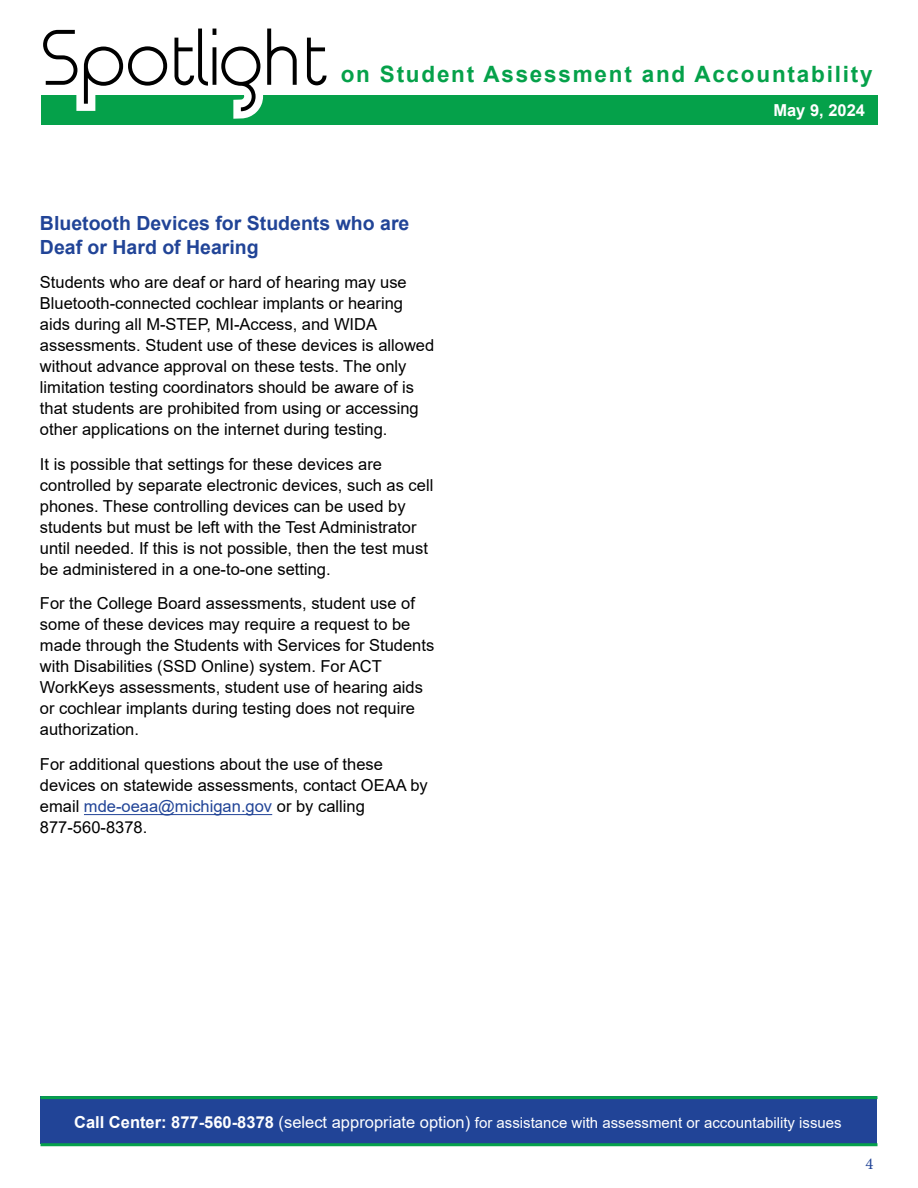
<style>
.page{position:relative;width:918px;height:1188px;background:#fff}
.page>*{position:absolute;margin:0;border:0;box-sizing:border-box;transform-origin:0 0}
.t1{font:700 22.5px "Arial";letter-spacing:.08em;color:#05a14a}
.t2{font:700 19.5px/23.4px "Arial";color:#214497}
.t3{font:16.5px/21px "Arial";color:#000}
.t4{font:700 16.5px "Arial";color:#fff}
.t5{font:16.5px "Minion Pro";color:#214497}
.t6{font:15px "Arial";color:#fff}
.s1{color:#214497}
.s2{font-weight:700;font-size:16.5px}
.s3{font-size:16.5px}
</style>
<div class="page">
<div style="left:40px;top:1096px;width:838px;height:47px;background:#214497"></div>
<hr style="left:40px;top:1096px;width:838px;height:3px;background:#06a14b">
<hr style="left:40px;top:1143px;width:838px;height:3px;background:#06a14b">
<div style="left:41px;top:95px;width:837px;height:30px;background:#05a14a"></div>
<svg style="left:43px;top:28px;width:284px;height:91px"></svg>
<hr style="left:84px;top:814px;width:188px;height:1px;background:#214497">
<h1 class="t1" style="left:341px;top:59px;width:533px">on Student Assessment and Accountability</h1>
<p class="t4" style="left:773px;top:98px;width:93px">May 9, 2024</p>
<h3 class="t2" style="left:40px;top:212px;width:371px">Bluetooth Devices for Students who are<br>Deaf or Hard of Hearing</h3>
<p class="t3" style="left:40px;top:272px;width:396px">Students who are deaf or hard of hearing may use Bluetooth-connected cochlear implants or hearing aids during all M-STEP, MI-Access, and WIDA assessments. Student use of these devices is allowed without advance approval on these tests. The only limitation testing coordinators should be aware of is that students are prohibited from using or accessing other applications on the internet during testing.</p>
<p class="t3" style="left:40px;top:453px;width:395px">It is possible that settings for these devices are controlled by separate electronic devices, such as cell phones. These controlling devices can be used by students but must be left with the Test Administrator until needed. If this is not possible, then the test must be administered in a one-to-one setting.</p>
<p class="t3" style="left:40px;top:593px;width:396px">For the College Board assessments, student use of some of these devices may require a request to be made through the Students with Services for Students with Disabilities (SSD Online) system. For ACT WorkKeys assessments, student use of hearing aids or cochlear implants during testing does not require authorization.</p>
<p class="t3" style="left:40px;top:753px;width:389px">For additional questions about the use of these devices on statewide assessments, contact OEAA by email <span class="s1">mde-oeaa@michigan.gov</span> or by calling 877-560-8378.</p>
<p class="t6" style="left:74px;top:1113px;width:769px"><span class="s2">Call Center: 877-560-8378</span> <span class="s3">(select appropriate option)</span> for assistance with assessment or accountability issues</p>
<p class="t5" style="left:865px;top:1153px;width:9px">4</p>
</div>
